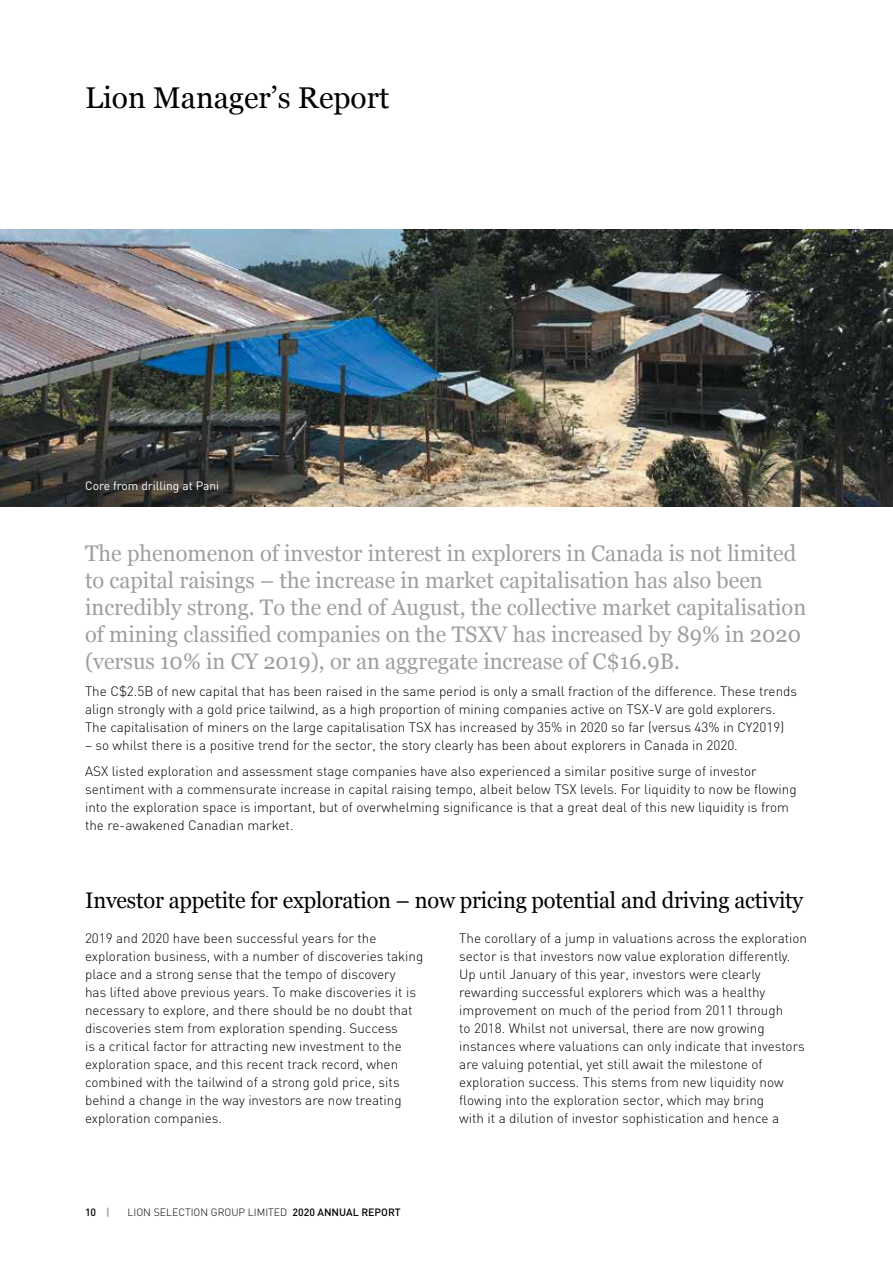
<style>
.page{position:relative;width:893px;height:1263px;background:#fff}
.page>*{position:absolute;margin:0;border:0;box-sizing:border-box;transform-origin:0 0}
.t1{font:30px "Georgia";color:#000}
.t2{font:22.5px/27px "Georgia";color:#9d9fa2}
.t3{font:22.5px "Georgia";letter-spacing:-.01em;color:#000}
.t4{font:300 13.5px/18px "DIN";color:#000}
.t5{font:12px "DIN";color:#fff}
.t6{font:300 10.5px "DIN";color:#000}
.t7{font:500 10.5px "DIN";color:#000}
.s1{font-weight:700;color:#9d9fa2}
.s2{font-weight:500}
</style>
<div class="page">
<img style="left:0;top:230px;width:893px;height:276px">
<h1 class="t1" style="left:85px;top:75px;width:306px">Lion Manager’s Report</h1>
<p class="t5" style="left:85px;top:478px;width:136px">Core from drilling at Pani</p>
<p class="t2" style="left:85px;top:539px;width:723px">The phenomenon of investor interest in explorers in Canada is not limited to capital raisings – the increase in market capitalisation has also been incredibly strong. To the end of August, the collective market capitalisation of mining classified companies on the TSXV has increased by 89% in 2020 (versus 10% in CY 2019), or an aggregate increase of C$16.9B.</p>
<p class="t4" style="left:85px;top:682px;width:714px">The C$2.5B of new capital that has been raised in the same period is only a small fraction of the difference. These trends align strongly with a gold price tailwind, as a high proportion of mining companies active on TSX-V are gold explorers.<br>The capitalisation of miners on the large capitalisation TSX has increased by 35% in 2020 so far (versus 43% in CY2019)</p>
<p class="t4" style="left:85px;top:731px;width:673px;line-height:26.5px">– so whilst there is a positive trend for the sector, the story clearly has been about explorers in Canada in 2020.<br>ASX listed exploration and assessment stage companies have also experienced a similar positive surge of investor</p>
<p class="t4" style="left:85px;top:780px;width:713px">sentiment with a commensurate increase in capital raising tempo, albeit below TSX levels. For liquidity to now be flowing into the exploration space is important, but of overwhelming significance is that a great deal of this new liquidity is from the re-awakened Canadian market.</p>
<h2 class="t3" style="left:85px;top:884px;width:720px">Investor appetite for exploration – now pricing potential and driving activity</h2>
<p class="t4" style="left:85px;top:929px;width:340px">2019 and 2020 have been successful years for the exploration business, with a number of discoveries taking place and a strong sense that the tempo of discovery<br>has lifted above previous years. To make discoveries it is necessary to explore, and there should be no doubt that discoveries stem from exploration spending. Success<br>is a critical factor for attracting new investment to the exploration space, and this recent track record, when combined with the tailwind of a strong gold price, sits behind a change in the way investors are now treating exploration companies.</p>
<p class="t4" style="left:459px;top:929px;width:349px">The corollary of a jump in valuations across the exploration sector is that investors now value exploration differently.<br>Up until January of this year, investors were clearly rewarding successful explorers which was a healthy improvement on much of the period from 2011 through<br>to 2018. Whilst not universal, there are now growing instances where valuations can only indicate that investors are valuing potential, yet still await the milestone of exploration success. This stems from new liquidity now flowing into the exploration sector, which may bring<br>with it a dilution of investor sophistication and hence a</p>
<p class="t7" style="left:85px;top:1206px;width:26px">10 <span class="s1">|</span></p>
<p class="t6" style="left:128px;top:1206px;width:275px">LION SELECTION GROUP LIMITED <span class="s2">2020 ANNUAL REPORT</span></p>
</div>
